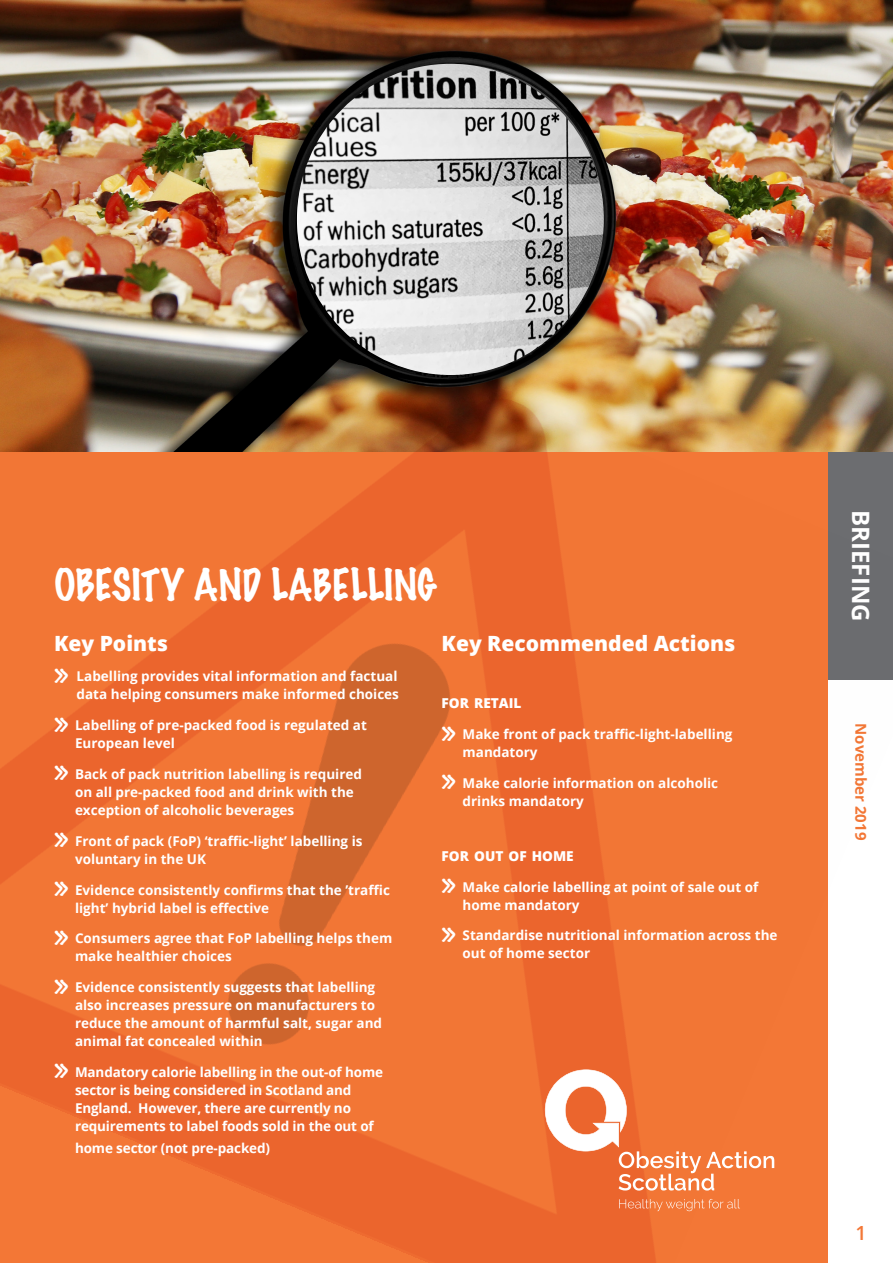
<style>
.page{position:relative;width:893px;height:1263px;background:#fff}
.page>*{position:absolute;margin:0;border:0;box-sizing:border-box;transform-origin:0 0}
.heading1{font:100 39.75px "Marker Felt";color:#fff}
.t1{font:100 32.7px "Marker Felt";color:#fff}
.t2{font:700 24px "Open Sans";color:#fff}
.sub_head{font:800 21px "Open Sans";color:#fff}
.examples{font:600 19.5px "Open Sans";color:#f37736}
.t3{font:700 15px "Open Sans";color:#f37736}
.t4{font:800 13.65px "Open Sans";color:#fff}
.t5{font:700 13.5px/18px "Open Sans";color:#fff}
</style>
<div class="page">
<img style="left:0;top:0;width:893px;height:222px">
<img style="left:0;top:222px;width:893px;height:1041px">
<svg style="left:619px;top:1199px;width:121px;height:12px"></svg>
<svg style="left:545px;top:1069px;width:229px;height:121px"></svg>
<img style="left:297px;top:64px;width:307px;height:311px">
<p class="heading1" style="left:54px;top:553px;width:384px">OBESITY AND LABELLING</p>
<p class="sub_head" style="left:54px;top:627px;width:116px">Key Points</p>
<p class="t1" style="left:54px;top:647px;width:16px">»</p>
<p class="t5" style="left:77px;top:667px;width:324px">Labelling provides vital information and factual data helping consumers make informed choices</p>
<p class="t1" style="left:54px;top:695px;width:16px">»</p>
<p class="t5" style="left:75px;top:716px;width:293px">Labelling of pre-packed food is regulated at<br>European level</p>
<p class="t1" style="left:54px;top:744px;width:16px">»</p>
<p class="t5" style="left:75px;top:765px;width:288px">Back of pack nutrition labelling is required on all pre-packed food and drink with the exception of alcoholic beverages</p>
<p class="t1" style="left:54px;top:811px;width:16px">»</p>
<p class="t5" style="left:75px;top:831px;width:289px">Front of pack (FoP) ‘traffic-light’ labelling is voluntary in the UK</p>
<p class="t1" style="left:54px;top:860px;width:16px">»</p>
<p class="t5" style="left:75px;top:880px;width:316px">Evidence consistently confirms that the ’traffic light’ hybrid label is effective</p>
<p class="t1" style="left:54px;top:908px;width:16px">»</p>
<p class="t5" style="left:75px;top:929px;width:319px">Consumers agree that FoP labelling helps them make healthier choices</p>
<p class="t1" style="left:54px;top:957px;width:16px">»</p>
<p class="t5" style="left:75px;top:978px;width:309px">Evidence consistently suggests that labelling also increases pressure on manufacturers to reduce the amount of harmful salt, sugar and animal fat concealed within</p>
<p class="t1" style="left:54px;top:1042px;width:16px">»</p>
<p class="t5" style="left:75px;top:1062px;width:310px">Mandatory calorie labelling in the out-of home sector is being considered in Scotland and England. However, there are currently no requirements to label foods sold in the out of</p>
<p class="t5" style="left:75px;top:1139px;width:197px">home sector (not pre-packed)</p>
<p class="sub_head" style="left:442px;top:627px;width:295px">Key Recommended Actions</p>
<p class="t4" style="left:442px;top:693px;width:81px">FOR RETAIL</p>
<p class="t1" style="left:442px;top:704px;width:16px">»</p>
<p class="t5" style="left:463px;top:725px;width:271px">Make front of pack traffic-light-labelling mandatory</p>
<p class="t1" style="left:442px;top:753px;width:16px">»</p>
<p class="t5" style="left:463px;top:774px;width:257px">Make calorie information on alcoholic drinks mandatory</p>
<p class="t4" style="left:442px;top:845px;width:134px">FOR OUT OF HOME</p>
<p class="t1" style="left:442px;top:857px;width:16px">»</p>
<p class="t5" style="left:463px;top:877px;width:297px">Make calorie labelling at point of sale out of home mandatory</p>
<p class="t1" style="left:442px;top:905px;width:16px">»</p>
<p class="t5" style="left:463px;top:926px;width:316px">Standardise nutritional information across the out of home sector</p>
<p class="t2" style="left:878px;top:510px;width:113px;rotate:90deg">BRIEFING</p>
<p class="t3" style="left:872px;top:723px;width:118px;rotate:90deg">November 2019</p>
<p class="examples" style="left:855px;top:1220px;width:13px">1</p>
</div>
